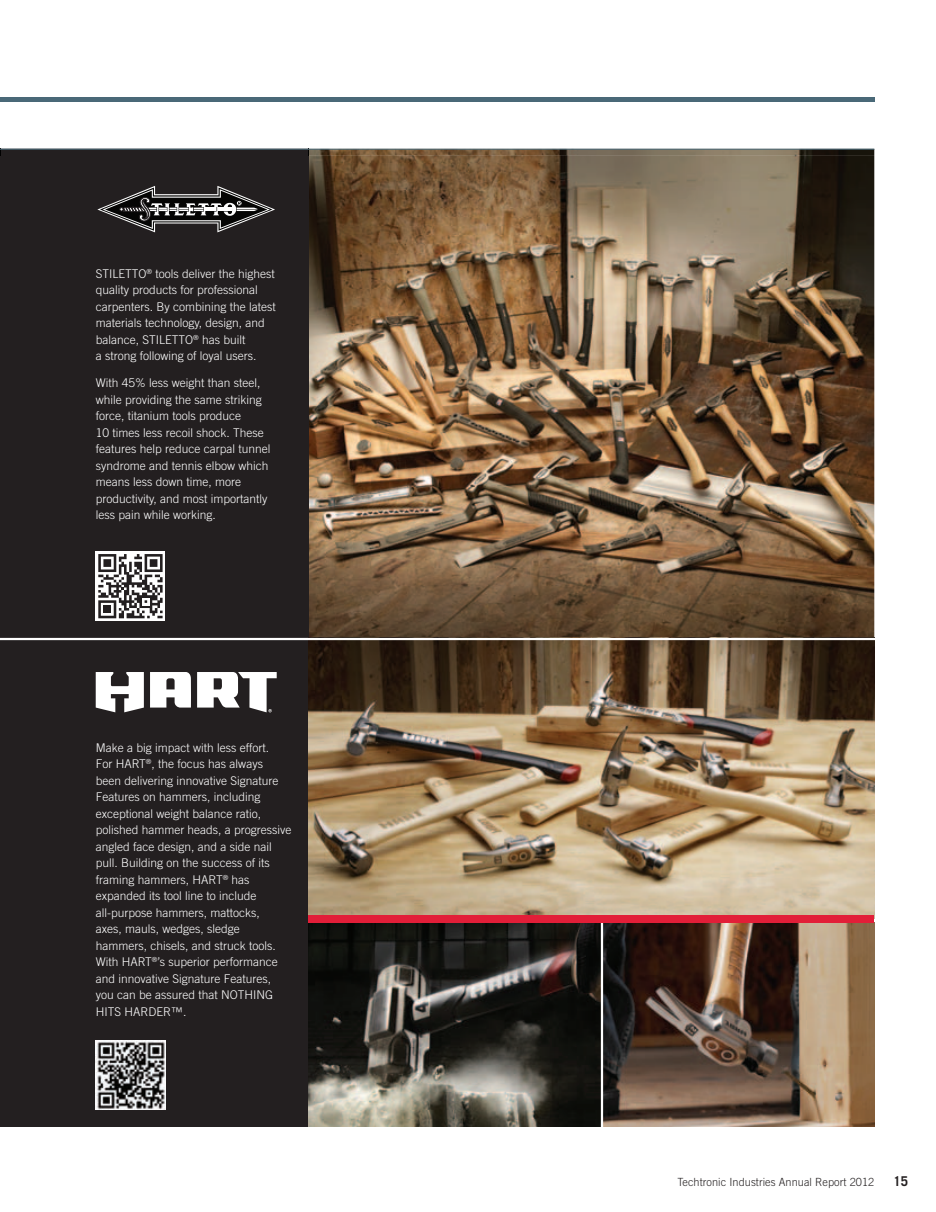
<style>
.page{position:relative;width:936px;height:1212px;background:#fff}
.page>*{position:absolute;margin:0;border:0;box-sizing:border-box;transform-origin:0 0}
.t1{font:700 13.5px "Trade Gothic";color:#231f20}
.t2{font:300 12px/16.5px "Trade Gothic";color:#fff}
.t3{font:300 11.25px "Trade Gothic";letter-spacing:.005em;color:#231f20}
</style>
<div class="page">
<img style="left:308px;top:155px;width:566px;height:760px">
<div style="left:0;top:149px;width:308px;height:978px;background:#231f20"></div>
<svg style="left:96px;top:551px;width:69px;height:70px"></svg>
<svg style="left:98px;top:554px;width:64px;height:64px"></svg>
<img style="left:308px;top:923px;width:566px;height:204px">
<img style="left:96px;top:1040px;width:69px;height:70px">
<svg style="left:150px;top:672px;width:41px;height:35px"></svg>
<svg style="left:96px;top:672px;width:48px;height:40px"></svg>
<svg style="left:197px;top:672px;width:80px;height:40px"></svg>
<hr style="left:601px;top:918px;width:2px;height:213px;background:#fff">
<div style="left:308px;top:915px;width:566px;height:8px;background:#e21e38"></div>
<hr style="left:0;top:638px;width:878px;height:2px;background:#fff">
<svg style="left:97px;top:186px;width:178px;height:46px"></svg>
<img style="left:0;top:148px;width:875px;height:7px">
<img style="left:1px;top:150px;width:307px;height:5px">
<div style="left:0;top:97px;width:874px;height:5px;background:#4a6978"></div>
<hr style="left:0;top:149px;width:874px;height:1px;background:#4a6978">
<p class="t2" style="left:96px;top:266px;width:182px">STILETTO<sup>®</sup> tools deliver the highest quality products for professional carpenters. By combining the latest materials technology, design, and balance, STILETTO<sup>®</sup> has built<br>a strong following of loyal users.</p>
<p class="t2" style="left:96px;top:376px;width:176px">With 45% less weight than steel, while providing the same striking force, titanium tools produce<br>10 times less recoil shock. These features help reduce carpal tunnel syndrome and tennis elbow which means less down time, more productivity, and most importantly less pain while working.</p>
<p class="t2" style="left:96px;top:740px;width:197px">Make a big impact with less effort.<br>For HART<sup>®</sup>, the focus has always<br>been delivering innovative Signature<br>Features on hammers, including exceptional weight balance ratio, polished hammer heads, a progressive angled face design, and a side nail pull. Building on the success of its framing hammers, HART<sup>®</sup> has expanded its tool line to include all-purpose hammers, mattocks,<br>axes, mauls, wedges, sledge hammers, chisels, and struck tools.<br>With HART<sup>®</sup>’s superior performance and innovative Signature Features, you can be assured that NOTHING<br>HITS HARDER™.</p>
<p class="t3" style="left:677px;top:1178px;width:198px">Techtronic Industries Annual Report 2012</p>
<p class="t1" style="left:893px;top:1176px;width:16px">15</p>
</div>
